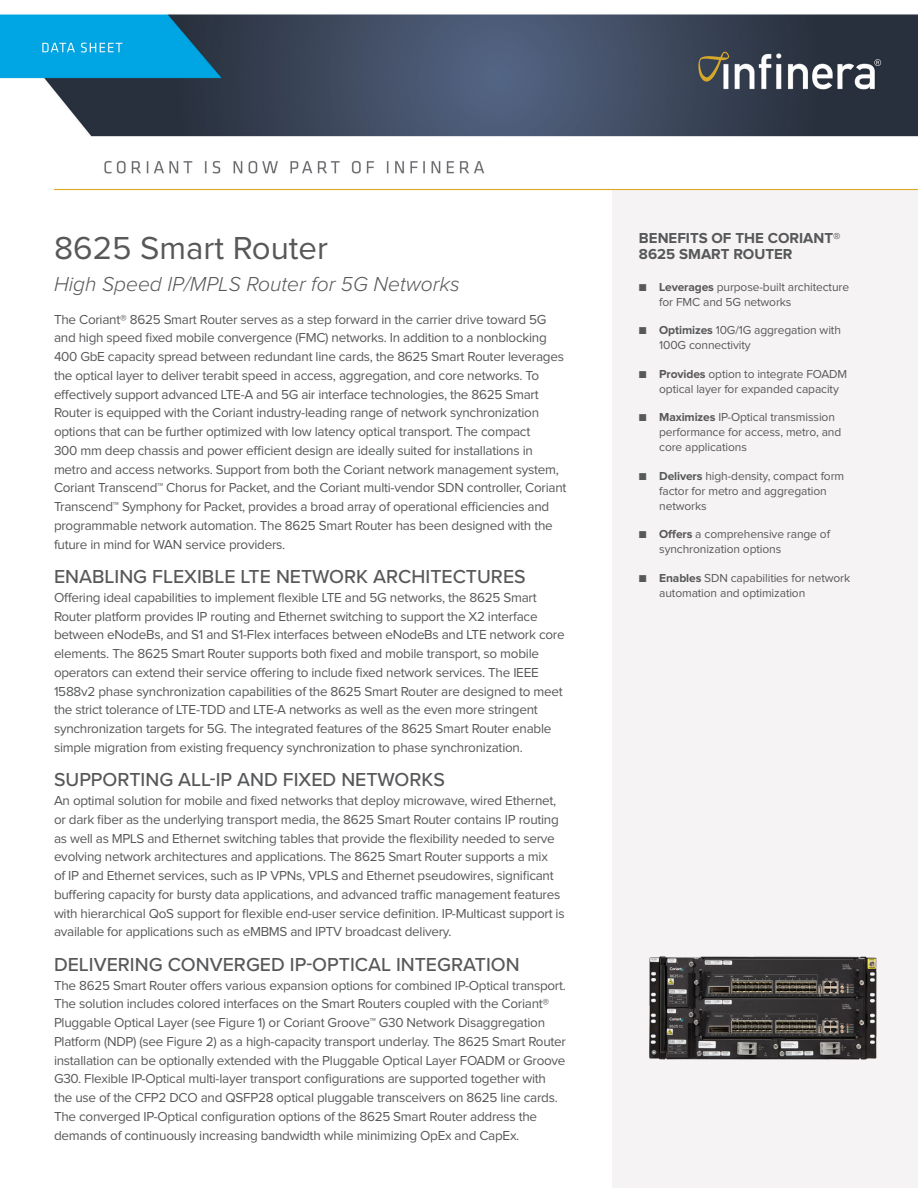
<style>
.page{position:relative;width:918px;height:1188px;background:#fff}
.page>*{position:absolute;margin:0;border:0;box-sizing:border-box;transform-origin:0 0}
.Document_H1{font:33px "Proxima Nova";color:#57585a}
.Document_H2{font:italic 300 21px "Proxima Nova";color:#57585a}
.Body_Header{font:500 19.5px "Proxima Nova";color:#57585a}
.Callout_Header_-_Gra{font:700 15px/16.5px "Proxima Nova";color:#57585a}
.Body{font:13.5px/18.8px "Proxima Nova";letter-spacing:-.02em;color:#57585a}
.t1{font:12px/15px "Proxima Nova";letter-spacing:-.01em;color:#57585a}
.s1{font-weight:300}
.s2{font-weight:700}
</style>
<div class="page">
<div style="left:612px;top:190px;width:306px;height:998px;background:#f6f3f4"></div>
<img style="left:0;top:14px;width:918px;height:175px">
<hr style="left:54px;top:189px;width:864px;height:1px;background:#d9ab26">
<img style="left:649px;top:956px;width:228px;height:104px">
<p class="Document_H1" style="left:54px;top:233px;width:276px">8625 Smart Router</p>
<p class="Document_H2" style="left:54px;top:275px;width:407px">High Speed IP/MPLS Router for 5G Networks</p>
<p class="Body" style="left:54px;top:310px;width:514px">The Coriant® 8625 Smart Router serves as a step forward in the carrier drive toward 5G and high speed fixed mobile convergence (FMC) networks. In addition to a nonblocking 400 GbE capacity spread between redundant line cards, the 8625 Smart Router leverages the optical layer to deliver terabit speed in access, aggregation, and core networks. To effectively support advanced LTE-A and 5G air interface technologies, the 8625 Smart Router is equipped with the Coriant industry-leading range of network synchronization options that can be further optimized with low latency optical transport. The compact<br>300 mm deep chassis and power efficient design are ideally suited for installations in metro and access networks. Support from both the Coriant network management system, Coriant Transcend™ Chorus for Packet, and the Coriant multi-vendor SDN controller, Coriant Transcend™ Symphony for Packet, provides a broad array of operational efficiencies and programmable network automation. The 8625 Smart Router has been designed with the future in mind for WAN service providers.</p>
<p class="Body_Header" style="left:54px;top:562px;width:473px">ENABLING FLEXIBLE LTE NETWORK ARCHITECTURES</p>
<p class="Body" style="left:54px;top:589px;width:512px">Offering ideal capabilities to implement flexible LTE and 5G networks, the 8625 Smart Router platform provides IP routing and Ethernet switching to support the X2 interface between eNodeBs, and S1 and S1-Flex interfaces between eNodeBs and LTE network core elements. The 8625 Smart Router supports both fixed and mobile transport, so mobile operators can extend their service offering to include fixed network services. The IEEE 1588v2 phase synchronization capabilities of the 8625 Smart Router are designed to meet the strict tolerance of LTE-TDD and LTE-A networks as well as the even more stringent synchronization targets for 5G. The integrated features of the 8625 Smart Router enable simple migration from existing frequency synchronization to phase synchronization.</p>
<p class="Body_Header" style="left:54px;top:765px;width:393px">SUPPORTING ALL-IP AND FIXED NETWORKS</p>
<p class="Body" style="left:54px;top:792px;width:512px">An optimal solution for mobile and fixed networks that deploy microwave, wired Ethernet, or dark fiber as the underlying transport media, the 8625 Smart Router contains IP routing as well as MPLS and Ethernet switching tables that provide the flexibility needed to serve evolving network architectures and applications. The 8625 Smart Router supports a mix<br>of IP and Ethernet services, such as IP VPNs, VPLS and Ethernet pseudowires, significant buffering capacity for bursty data applications, and advanced traffic management features with hierarchical QoS support for flexible end-user service definition. IP-Multicast support is available for applications such as eMBMS and IPTV broadcast delivery.</p>
<p class="Body_Header" style="left:54px;top:950px;width:467px">DELIVERING CONVERGED IP-OPTICAL INTEGRATION</p>
<p class="Body" style="left:54px;top:976px;width:514px">The 8625 Smart Router offers various expansion options for combined IP-Optical transport.<br>The solution includes colored interfaces on the Smart Routers coupled with the Coriant® Pluggable Optical Layer (see Figure 1) or Coriant Groove™ G30 Network Disaggregation Platform (NDP) (see Figure 2) as a high-capacity transport underlay. The 8625 Smart Router installation can be optionally extended with the Pluggable Optical Layer FOADM or Groove G30. Flexible IP-Optical multi-layer transport configurations are supported together with the use of the CFP2 DCO and QSFP28 optical pluggable transceivers on 8625 line cards.<br>The converged IP-Optical configuration options of the 8625 Smart Router address the demands of continuously increasing bandwidth while minimizing OpEx and CapEx.</p>
<p class="Callout_Header_-_Gra" style="left:639px;top:230px;width:203px">BENEFITS OF THE CORIANT®<br>8625 SMART ROUTER</p>
<p class="t1" style="left:659px;top:280px;width:191px;text-indent:-20px"><span class="s1">■</span> <span class="s2">Leverages</span> purpose-built architecture for FMC and 5G networks</p>
<p class="t1" style="left:659px;top:323px;width:183px;text-indent:-20px"><span class="s1">■</span> <span class="s2">Optimizes</span> 10G/1G aggregation with<br>100G connectivity</p>
<p class="t1" style="left:659px;top:367px;width:190px;text-indent:-20px"><span class="s1">■</span> <span class="s2">Provides</span> option to integrate FOADM optical layer for expanded capacity</p>
<p class="t1" style="left:659px;top:410px;width:184px;text-indent:-20px"><span class="s1">■</span> <span class="s2">Maximizes</span> IP-Optical transmission performance for access, metro, and core applications</p>
<p class="t1" style="left:659px;top:469px;width:186px;text-indent:-20px"><span class="s1">■</span> <span class="s2">Delivers</span> high-density, compact form factor for metro and aggregation networks</p>
<p class="t1" style="left:659px;top:527px;width:172px;text-indent:-20px"><span class="s1">■</span> <span class="s2">Offers</span> a comprehensive range of synchronization options</p>
<p class="t1" style="left:659px;top:571px;width:193px;text-indent:-20px"><span class="s1">■</span> <span class="s2">Enables</span> SDN capabilities for network automation and optimization</p>
</div>
